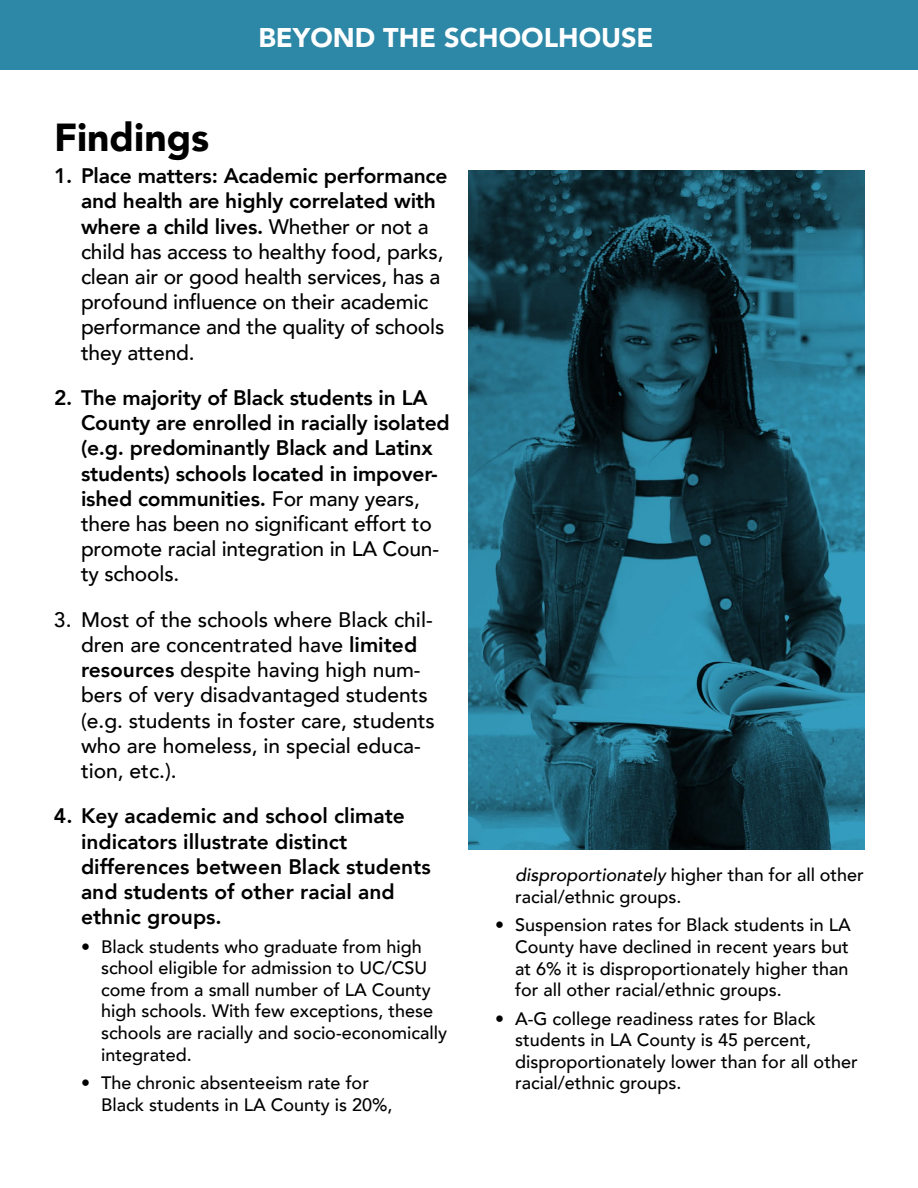
<style>
.page{position:relative;width:918px;height:1188px;background:#fff}
.page>*{position:absolute;margin:0;border:0;box-sizing:border-box;transform-origin:0 0}
.t1{font:900 39px "Avenir";color:#000}
.t2{font:900 27px "Avenir";color:#fff}
.t3{font:500 21px/25.2px "Avenir";color:#000}
.t4{font:800 21px/25.2px "Avenir";letter-spacing:-.01em;color:#000}
.t5{font:500 18px/21.6px "Avenir";color:#000}
.s1{font-weight:800}
.s2{font-weight:500}
.s3{font-style:italic}
</style>
<div class="page">
<div style="left:0;top:0;width:918px;height:69px;background:#2d87a6"></div>
<img style="left:468px;top:171px;width:397px;height:679px">
<h2 class="t2" style="left:258px;top:15px;width:397px">BEYOND THE SCHOOLHOUSE</h2>
<h1 class="t1" style="left:54px;top:104px;width:157px">Findings</h1>
<p class="t3" style="left:81px;top:162px;width:368px;text-indent:-27px"><span class="s1">1. Place matters: Academic performance and health are highly correlated with where a child lives.</span> Whether or not a child has access to healthy food, parks, clean air or good health services, has a profound influence on their academic performance and the quality of schools they attend.</p>
<p class="t4" style="left:81px;top:385px;width:370px;text-indent:-27px">2. The majority of Black students in LA County are enrolled in racially isolated (e.g. predominantly Black and Latinx students) schools located in impover&shy;ished communities. <span class="s2">For many years, there has been no significant effort to promote racial integration in LA Coun&shy;ty schools.</span></p>
<p class="t3" style="left:81px;top:606px;width:355px;text-indent:-27px">3. Most of the schools where Black chil&shy;dren are concentrated have <span class="s1">limited resources</span> despite having high num&shy;bers of very disadvantaged students (e.g. students in foster care, students who are homeless, in special educa&shy;tion, etc.).</p>
<p class="t4" style="left:81px;top:804px;width:351px;text-indent:-27px">4. Key academic and school climate indicators illustrate distinct differences between Black students and students of other racial and ethnic groups.</p>
<p class="t5" style="left:101px;top:935px;width:347px;text-indent:-20px">• Black students who graduate from high school eligible for admission to UC/CSU come from a small number of LA County high schools. With few exceptions, these schools are racially and socio-economically integrated.</p>
<p class="t5" style="left:101px;top:1071px;width:293px;text-indent:-20px">• The chronic absenteeism rate for<br>Black students in LA County is 20%,</p>
<p class="t5" style="left:515px;top:863px;width:350px"><span class="s3">disproportionately</span> higher than for all other racial/ethnic groups.</p>
<p class="t5" style="left:515px;top:913px;width:337px;text-indent:-20px">• Suspension rates for Black students in LA County have declined in recent years but at 6% it is disproportionately higher than for all other racial/ethnic groups.</p>
<p class="t5" style="left:515px;top:1007px;width:344px;text-indent:-20px">• A-G college readiness rates for Black students in LA County is 45 percent, disproportionately lower than for all other racial/ethnic groups.</p>
</div>
